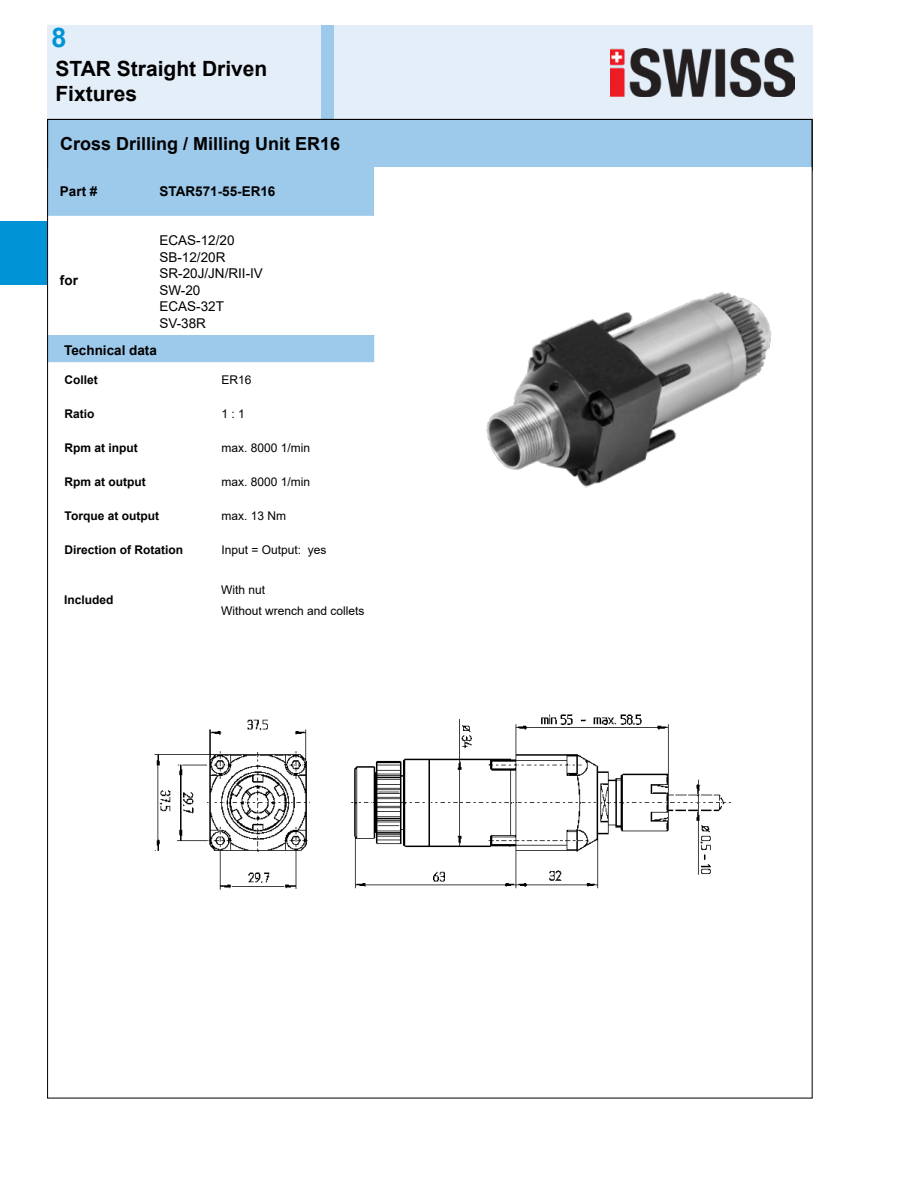
<style>
.page{position:relative;width:918px;height:1188px;background:#fff}
.page>*{position:absolute;margin:0;border:0;box-sizing:border-box;transform-origin:0 0}
.t1{font:700 27px "Arial";color:#0093d5}
.t2{font:700 21px/25px "Arial";color:#000}
.t3{font:700 18px "Arial";color:#000}
.t4{font:13.5px/16.5px "Arial";color:#000}
.t5{font:700 13.5px "Arial";color:#000}
.t6{font:12px/21.6px "Arial";color:#000}
.t7{font:700 12px "Arial";color:#000}
</style>
<div class="page">
<div style="left:47px;top:26px;width:766px;height:93px;background:#e4eef9"></div>
<div style="left:322px;top:26px;width:12px;height:93px;background:#9dc9eb"></div>
<img style="left:610px;top:49px;width:185px;height:48px">
<div style="left:0;top:221px;width:47px;height:63px;background:#0093d5"></div>
<div style="left:49px;top:121px;width:762px;height:95px;background:#9dc9eb"></div>
<div style="left:374px;top:167px;width:438px;height:52px;background:#fff"></div>
<div style="left:47px;top:336px;width:327px;height:29px;background:#9dc9eb"></div>
<svg style="left:49px;top:362px;width:325px;height:3px"></svg>
<img style="left:486px;top:292px;width:286px;height:196px">
<img style="left:154px;top:714px;width:577px;height:176px">
<h1 class="t1" style="left:51px;top:18px;width:17px">8</h1>
<h2 class="t2" style="left:55px;top:57px;width:213px">STAR Straight Driven<br>Fixtures</h2>
<h3 class="t3" style="left:60px;top:131px;width:281px">Cross Drilling / Milling Unit ER16</h3>
<p class="t5" style="left:60px;top:182px;width:39px">Part #</p>
<p class="t5" style="left:159px;top:182px;width:118px">STAR571-55-ER16</p>
<p class="t5" style="left:60px;top:270px;width:19px">for</p>
<p class="t4" style="left:159px;top:232px;width:105px">ECAS-12/20<br>SB-12/20R<br>SR-20J/JN/RII-IV<br>SW-20<br>ECAS-32T<br>SV-38R</p>
<p class="t5" style="left:64px;top:341px;width:94px">Technical data</p>
<p class="t7" style="left:65px;top:371px;width:35px">Collet</p>
<p class="t6" style="left:222px;top:368px;width:32px">ER16</p>
<p class="t7" style="left:65px;top:405px;width:31px">Ratio</p>
<p class="t6" style="left:222px;top:402px;width:25px">1 : 1</p>
<p class="t7" style="left:65px;top:439px;width:75px">Rpm at input</p>
<p class="t6" style="left:222px;top:436px;width:90px">max. 8000 1/min</p>
<p class="t7" style="left:65px;top:473px;width:83px">Rpm at output</p>
<p class="t6" style="left:222px;top:470px;width:90px">max. 8000 1/min</p>
<p class="t7" style="left:65px;top:507px;width:96px">Torque at output</p>
<p class="t6" style="left:222px;top:505px;width:66px">max. 13 Nm</p>
<p class="t7" style="left:65px;top:541px;width:120px">Direction of Rotation</p>
<p class="t6" style="left:222px;top:539px;width:107px">Input = Output: yes</p>
<p class="t7" style="left:64px;top:592px;width:51px">Included</p>
<p class="t6" style="left:221px;top:579px;width:145px">With nut<br>Without wrench and collets</p>
</div>
